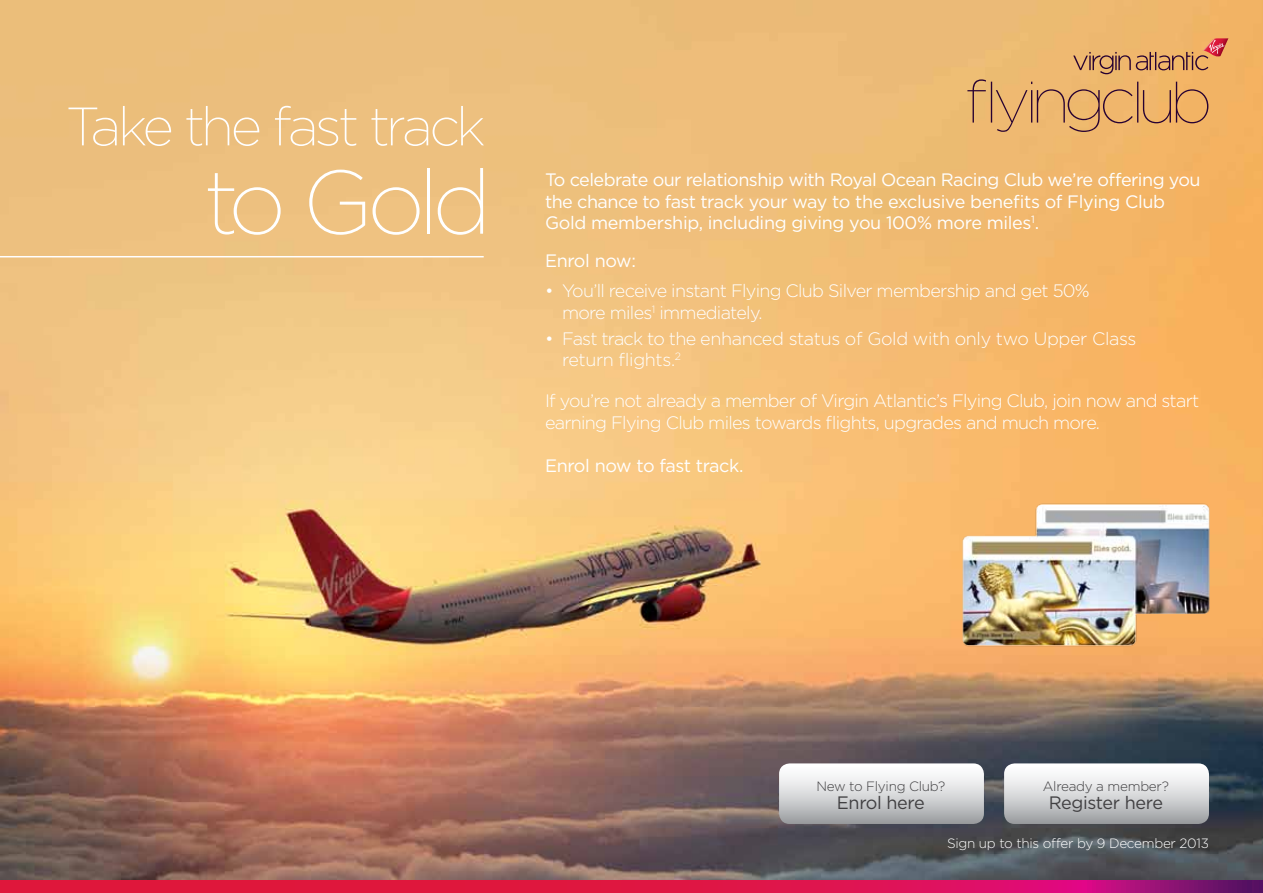
<style>
.page{position:relative;width:1263px;height:893px;background:#fff}
.page>*{position:absolute;margin:0;border:0;box-sizing:border-box;transform-origin:0 0}
.t1{font:200 90px "Gotham";letter-spacing:-.075em;color:#fff}
.t2{font:200 54px "Gotham";letter-spacing:-.065em;color:#fff}
.t3{font:18px/21.6px "Gotham";letter-spacing:-.03em;color:#fff}
.t4{font:300 18px/21.6px "Gotham";letter-spacing:-.04em;color:#fff}
.t5{font:300 18px/21px "Gotham";letter-spacing:-.02em;color:#fff}
.t6{font:18px "Gotham";letter-spacing:-.02em;color:#414042}
.t7{font:300 13.5px "Gotham";letter-spacing:-.02em;color:#fff}
.t8{font:300 13.5px "Gotham";letter-spacing:-.02em;color:#414042}
</style>
<div class="page">
<img style="left:0;top:0;width:1263px;height:880px">
<img style="left:936px;top:481px;width:327px;height:282px">
<svg style="left:967px;top:38px;width:261px;height:94px;background:#e0a968"></svg>
<svg style="left:13px;top:880px;width:1238px;height:13px;background:#d4144e"></svg>
<hr style="left:0;top:256px;width:484px;height:1px;background:#fff">
<svg style="left:779px;top:763px;width:205px;height:61px"></svg>
<svg style="left:1004px;top:763px;width:205px;height:61px"></svg>
<h2 class="t2" style="left:66px;top:93px;width:421px">Take the fast track</h2>
<h1 class="t1" style="left:204px;top:146px;width:289px">to Gold</h1>
<p class="t3" style="left:545px;top:168px;width:657px">To celebrate our relationship with Royal Ocean Racing Club we’re offering you the chance to fast track your way to the exclusive benefits of Flying Club<br>Gold membership, including giving you 100% more miles<sup>1</sup>.</p>
<p class="t3" style="left:545px;top:250px;width:92px">Enrol now:</p>
<p class="t4" style="left:562px;top:280px;width:529px;text-indent:-17px">• You’ll receive instant Flying Club Silver membership and get 50% more miles<sup>1</sup> immediately.</p>
<p class="t5" style="left:562px;top:328px;width:576px;text-indent:-17px">• Fast track to the enhanced status of Gold with only two Upper Class return flights.<sup>2</sup></p>
<p class="t4" style="left:545px;top:389px;width:656px">If you’re not already a member of Virgin Atlantic’s Flying Club, join now and start earning Flying Club miles towards flights, upgrades and much more.</p>
<p class="t3" style="left:545px;top:454px;width:200px">Enrol now to fast track.</p>
<p class="t8" style="left:816px;top:777px;width:130px">New to Flying Club?</p>
<p class="t6" style="left:837px;top:791px;width:89px">Enrol here</p>
<p class="t8" style="left:1043px;top:777px;width:128px">Already a member?</p>
<p class="t6" style="left:1049px;top:791px;width:116px">Register here</p>
<p class="t7" style="left:947px;top:835px;width:263px">Sign up to this offer by 9 December 2013</p>
</div>
